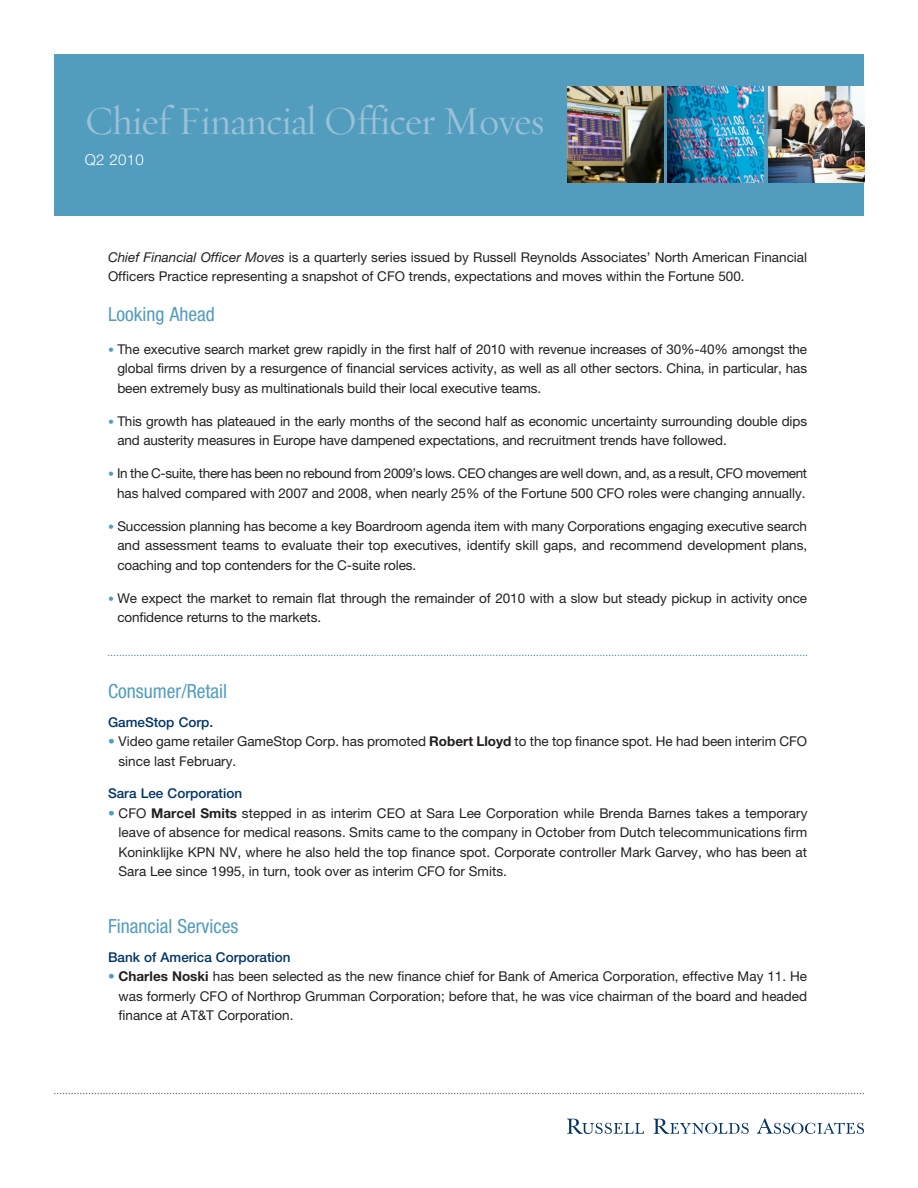
<style>
.page{position:relative;width:918px;height:1188px;background:#fff}
.page>*{position:absolute;margin:0;border:0;box-sizing:border-box;transform-origin:0 0}
.t1{font:40.5px "Requiem Display HTF Roman";letter-spacing:-.015em;color:#99c1d8}
.LiteBlue_Subhead{font:condensed 19.5px "Helvetica Neue LT Std";color:#529cbe}
.t2{font:300 15px "Helvetica Neue LT Std";letter-spacing:.025em;color:#fff}
.t3{font:13.5px/19.5px "Helvetica Neue LT Std";letter-spacing:-.005em;color:#231f20}
.Company_Header{font:500 13.5px "Helvetica Neue LT Std";color:#003367}
.s1{font-style:italic}
.s2{font-weight:700;font-size:12px;color:#529cbe}
.s3{color:#529cbe}
.s4{font-weight:700}
</style>
<div class="page">
<div style="left:54px;top:54px;width:810px;height:162px;background:#529cbe"></div>
<img style="left:768px;top:87px;width:96px;height:96px">
<img style="left:668px;top:87px;width:96px;height:96px">
<img style="left:568px;top:87px;width:95px;height:96px">
<svg style="left:757px;top:1118px;width:107px;height:16px"></svg>
<svg style="left:653px;top:1119px;width:96px;height:15px"></svg>
<svg style="left:567px;top:1119px;width:77px;height:15px"></svg>
<svg style="left:54px;top:1093px;width:810px;height:1px"></svg>
<svg style="left:108px;top:655px;width:699px;height:1px"></svg>
<p class="t1" style="left:85px;top:97px;width:461px">Chief Financial Officer Moves</p>
<p class="t2" style="left:85px;top:151px;width:61px">Q2 2010</p>
<p class="t3" style="left:108px;top:247px;width:701px"><span class="s1">Chief Financial Officer Moves</span> is a quarterly series issued by Russell Reynolds Associates’ North American Financial<br>Officers Practice representing a snapshot of CFO trends, expectations and moves within the Fortune 500.</p>
<p class="LiteBlue_Subhead" style="left:108px;top:303px;width:108px">Looking Ahead</p>
<p class="t3" style="left:117px;top:339px;width:691px;text-align:justify;text-indent:-9px"><span class="s2">•</span> The executive search market grew rapidly in the first half of 2010 with revenue increases of 30%-40% amongst the global firms driven by a resurgence of financial services activity, as well as all other sectors. China, in particular, has been extremely busy as multinationals build their local executive teams.</p>
<p class="t3" style="left:117px;top:411px;width:691px;text-indent:-9px"><span class="s2">•</span> This growth has plateaued in the early months of the second half as economic uncertainty surrounding double dips and austerity measures in Europe have dampened expectations, and recruitment trends have followed.</p>
<p class="t3" style="left:108px;top:464px;width:701px;text-align:center"><span class="s2">•</span> In the C-suite, there has been no rebound from 2009’s lows. CEO changes are well down, and, as a result, CFO movement has halved compared with 2007 and 2008, when nearly 25% of the Fortune 500 CFO roles were changing annually.</p>
<p class="t3" style="left:117px;top:516px;width:691px;text-align:justify;text-indent:-9px"><span class="s2">•</span> Succession planning has become a key Boardroom agenda item with many Corporations engaging executive search and assessment teams to evaluate their top executives, identify skill gaps, and recommend development plans, coaching and top contenders for the C-suite roles.</p>
<p class="t3" style="left:117px;top:588px;width:691px;text-indent:-9px"><span class="s2">•</span> We expect the market to remain flat through the remainder of 2010 with a slow but steady pickup in activity once confidence returns to the markets.</p>
<p class="LiteBlue_Subhead" style="left:108px;top:680px;width:121px">Consumer/Retail</p>
<p class="Company_Header" style="left:108px;top:714px;width:107px">GameStop Corp.</p>
<p class="t3" style="left:119px;top:732px;width:690px;text-indent:-11px"><span class="s3">•</span> Video game retailer GameStop Corp. has promoted <span class="s4">Robert Lloyd</span> to the top finance spot. He had been interim CFO since last February.</p>
<p class="Company_Header" style="left:108px;top:785px;width:136px">Sara Lee Corporation</p>
<p class="t3" style="left:119px;top:803px;width:690px;text-align:justify;text-indent:-11px"><span class="s3">•</span> CFO <span class="s4">Marcel Smits</span> stepped in as interim CEO at Sara Lee Corporation while Brenda Barnes takes a temporary leave of absence for medical reasons. Smits came to the company in October from Dutch telecommunications firm Koninklijke KPN NV, where he also held the top finance spot. Corporate controller Mark Garvey, who has been at Sara Lee since 1995, in turn, took over as interim CFO for Smits.</p>
<p class="LiteBlue_Subhead" style="left:108px;top:915px;width:132px">Financial Services</p>
<p class="Company_Header" style="left:108px;top:949px;width:184px">Bank of America Corporation</p>
<p class="t3" style="left:119px;top:967px;width:690px;text-align:justify;text-indent:-11px"><span class="s3">•</span> <span class="s4">Charles Noski</span> has been selected as the new finance chief for Bank of America Corporation, effective May 11. He was formerly CFO of Northrop Grumman Corporation; before that, he was vice chairman of the board and headed finance at AT&amp;T Corporation.</p>
</div>
